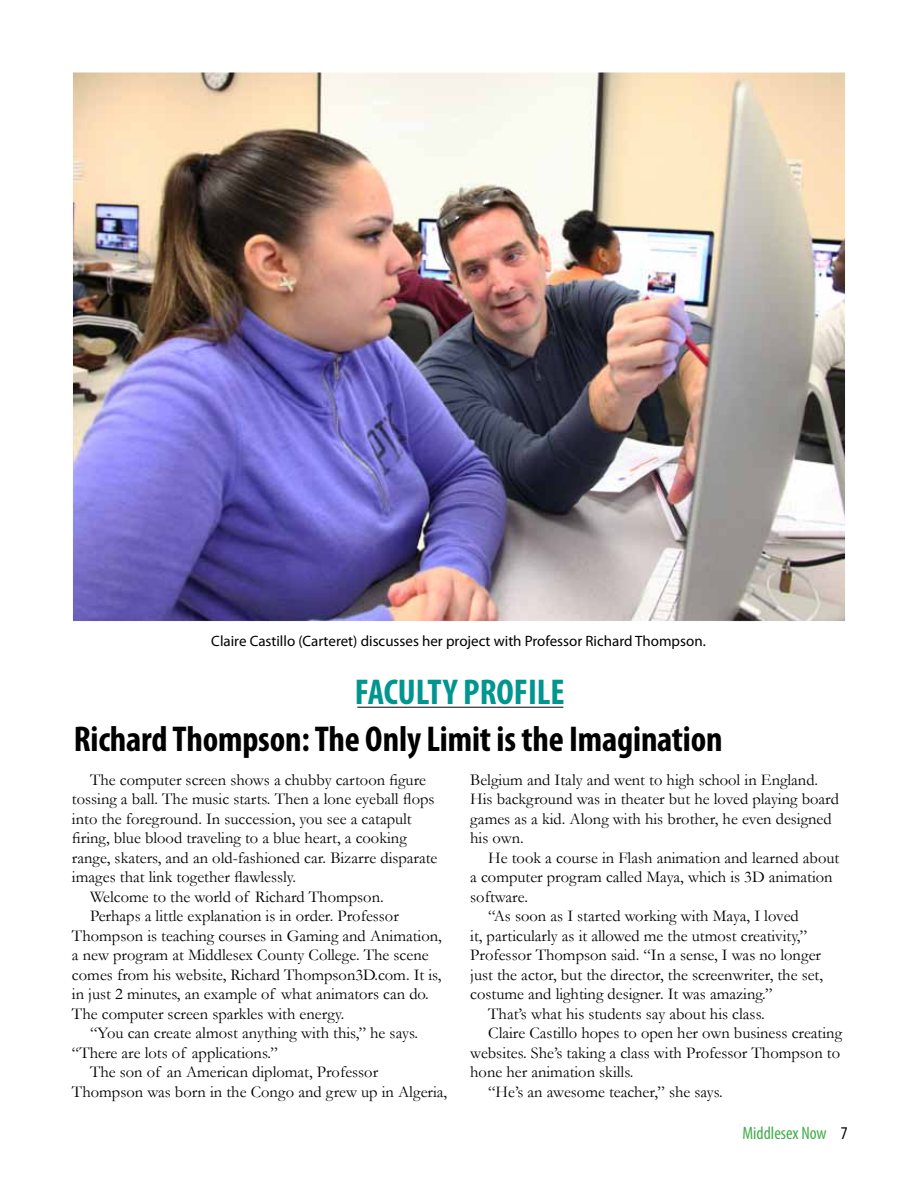
<style>
.page{position:relative;width:918px;height:1188px;background:#fff}
.page>*{position:absolute;margin:0;border:0;box-sizing:border-box;transform-origin:0 0}
.t1{font:700 condensed 36px "Myriad Pro";letter-spacing:-.005em;color:#000}
.t2{font:700 condensed 36px "Myriad Pro";color:#00958f}
.t3{font:condensed 18px "Myriad Pro";color:#41ad49}
.t4{font:16.5px/19.5px "Garamond";color:#000}
.t5{font:15px "Myriad Pro";color:#000}
.s1{color:#000}
</style>
<div class="page">
<img style="left:74px;top:74px;width:770px;height:546px">
<hr style="left:357px;top:707px;width:206px;height:1px;background:#000">
<p class="t5" style="left:211px;top:631px;width:496px">Claire Castillo (Carteret) discusses her project with Professor Richard Thompson.</p>
<h1 class="t2" style="left:355px;top:669px;width:211px">FACULTY PROFILE</h1>
<h1 class="t1" style="left:74px;top:716px;width:650px">Richard Thompson: The Only Limit is the Imagination</h1>
<p class="t4" style="left:470px;top:770px;width:370px">Belgium and Italy and went to high school in England.<br>His background was in theater but he loved playing board games as a kid. Along with his brother, he even designed his own.</p>
<p class="t4" style="left:488px;top:848px;width:353px">He took a course in Flash animation and learned about</p>
<p class="t4" style="left:470px;top:867px;width:364px">a computer program called Maya, which is 3D animation</p>
<p class="t4" style="left:470px;top:887px;width:59px">software.</p>
<p class="t4" style="left:488px;top:906px;width:312px">“As soon as I started working with Maya, I loved</p>
<p class="t4" style="left:470px;top:926px;width:339px">it, particularly as it allowed me the utmost creativity,”</p>
<p class="t4" style="left:470px;top:945px;width:352px">Professor Thompson said. “In a sense, I was no longer</p>
<p class="t4" style="left:470px;top:965px;width:354px">just the actor, but the director, the screenwriter, the set,</p>
<p class="t4" style="left:470px;top:984px;width:304px">costume and lighting designer. It was amazing.”</p>
<p class="t4" style="left:488px;top:1004px;width:278px">That’s what his students say about his class.</p>
<p class="t4" style="left:488px;top:1023px;width:355px">Claire Castillo hopes to open her own business creating</p>
<p class="t4" style="left:470px;top:1043px;width:371px">websites. She’s taking a class with Professor Thompson to</p>
<p class="t4" style="left:470px;top:1062px;width:165px">hone her animation skills.</p>
<p class="t4" style="left:488px;top:1082px;width:236px">“He’s an awesome teacher,” she says.</p>
<p class="t4" style="left:90px;top:770px;width:338px">The computer screen shows a chubby cartoon figure</p>
<p class="t4" style="left:72px;top:789px;width:364px">tossing a ball. The music starts. Then a lone eyeball flops</p>
<p class="t4" style="left:72px;top:809px;width:341px">into the foreground. In succession, you see a catapult</p>
<p class="t4" style="left:72px;top:828px;width:336px">firing, blue blood traveling to a blue heart, a cooking</p>
<p class="t4" style="left:72px;top:848px;width:367px">range, skaters, and an old-fashioned car. Bizarre disparate</p>
<p class="t4" style="left:72px;top:867px;width:226px">images that link together flawlessly.</p>
<p class="t4" style="left:90px;top:887px;width:295px">Welcome to the world of Richard Thompson.</p>
<p class="t4" style="left:90px;top:906px;width:310px">Perhaps a little explanation is in order. Professor</p>
<p class="t4" style="left:72px;top:926px;width:371px">Thompson is teaching courses in Gaming and Animation,</p>
<p class="t4" style="left:72px;top:945px;width:358px">a new program at Middlesex County College. The scene</p>
<p class="t4" style="left:72px;top:965px;width:371px">comes from his website, Richard Thompson3D.com. It is,</p>
<p class="t4" style="left:72px;top:984px;width:358px">in just 2 minutes, an example of what animators can do.</p>
<p class="t4" style="left:72px;top:1004px;width:274px">The computer screen sparkles with energy.</p>
<p class="t4" style="left:90px;top:1023px;width:330px">“You can create almost anything with this,” he says.</p>
<p class="t4" style="left:72px;top:1043px;width:207px">“There are lots of applications.”</p>
<p class="t4" style="left:90px;top:1062px;width:290px">The son of an American diplomat, Professor</p>
<p class="t4" style="left:72px;top:1082px;width:377px">Thompson was born in the Congo and grew up in Algeria,</p>
<p class="t3" style="left:742px;top:1122px;width:107px">Middlesex Now <span class="s1">7</span></p>
</div>
